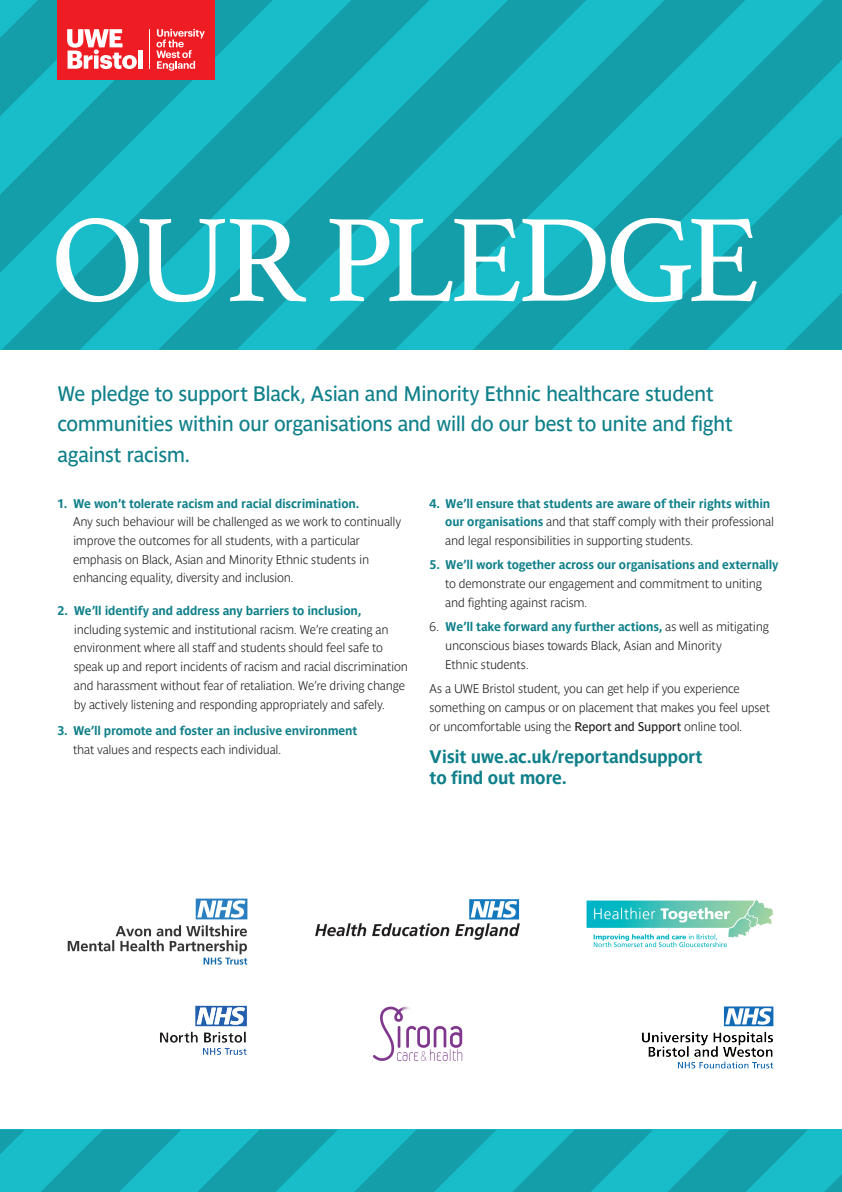
<style>
.page{position:relative;width:842px;height:1192px;background:#fff}
.page>*{position:absolute;margin:0;border:0;box-sizing:border-box;transform-origin:0 0}
.t1{font:124.8px "Athelas";letter-spacing:-.06em;color:#fff}
.t2{font:20.75px/30.4px "Parisine Pro";letter-spacing:-.025em;color:#0f808a}
.t3{font:700 18px/20.8px "Parisine Pro";letter-spacing:-.02em;color:#0f808a}
.t4{font:700 12.45px/18.7px "Parisine Pro Clair";letter-spacing:-.02em;color:#231f20}
.t5{font:700 12.45px "Parisine Pro";letter-spacing:-.015em;color:#0f808a}
.s1{font-family:"Parisine Pro";color:#0f808a}
.s2{font-family:"Parisine Pro Clair";color:#231f20}
.s3{font-family:"Parisine Pro";font-weight:400}
</style>
<div class="page">
<svg style="left:745px;top:0;width:97px;height:350px;background:#16adba"></svg>
<svg style="left:586px;top:0;width:159px;height:350px;background:#15adb9"></svg>
<svg style="left:430px;top:0;width:156px;height:350px;background:#15adb9"></svg>
<svg style="left:2px;top:0;width:428px;height:350px;background:#15adb9"></svg>
<svg style="left:0;top:0;width:273px;height:273px;background:#17adb9"></svg>
<div style="left:57px;top:1px;width:157px;height:78px;background:#ee1d23"></div>
<hr style="left:149px;top:29px;width:1px;height:40px;background:#fff">
<div style="left:138px;top:51px;width:5px;height:18px;background:#fff"></div>
<svg style="left:0;top:0;width:137px;height:116px"></svg>
<svg style="left:156px;top:29px;width:49px;height:42px"></svg>
<img style="left:67px;top:898px;width:181px;height:67px">
<img style="left:316px;top:899px;width:203px;height:41px">
<img style="left:586px;top:900px;width:187px;height:48px">
<img style="left:160px;top:1005px;width:87px;height:50px">
<img style="left:372px;top:1006px;width:91px;height:56px">
<img style="left:642px;top:1006px;width:132px;height:63px">
<div style="left:0;top:1130px;width:842px;height:62px;background:#19bdca"></div>
<svg style="left:824px;top:1174px;width:18px;height:18px"></svg>
<svg style="left:668px;top:1130px;width:139px;height:62px"></svg>
<svg style="left:0;top:1130px;width:653px;height:62px"></svg>
<h1 class="t1" style="left:51px;top:160px;width:712px">OUR PLEDGE</h1>
<h2 class="t2" style="left:57px;top:376px;width:677px">We pledge to support Black, Asian and Minority Ethnic healthcare student communities within our organisations and will do our best to unite and fight against racism.</h2>
<p class="t5" style="left:57px;top:494px;width:303px">1. We won’t tolerate racism and racial discrimination.</p>
<p class="t4" style="left:73px;top:511px;width:329px">Any such behaviour will be challenged as we work to continually improve the outcomes for all students, with a particular emphasis on Black, Asian and Minority Ethnic students in enhancing equality, diversity and inclusion.</p>
<p class="t5" style="left:57px;top:601px;width:305px">2. We’ll identify and address any barriers to inclusion,</p>
<p class="t4" style="left:74px;top:619px;width:336px">including systemic and institutional racism. We’re creating an environment where all staff and students should feel safe to speak up and report incidents of racism and racial discrimination and harassment without fear of retaliation. We’re driving change by actively listening and responding appropriately and safely.</p>
<p class="t5" style="left:57px;top:721px;width:302px">3. We’ll promote and foster an inclusive environment</p>
<p class="t4" style="left:73px;top:739px;width:210px">that values and respects each individual.</p>
<p class="t5" style="left:430px;top:494px;width:342px">4. We’ll ensure that students are aware of their rights within</p>
<p class="t4" style="left:445px;top:511px;width:330px"><span class="s1">our organisations</span> and that staff comply with their professional and legal responsibilities in supporting students.</p>
<p class="t5" style="left:430px;top:556px;width:350px">5. We’ll work together across our organisations and externally</p>
<p class="t4" style="left:445px;top:573px;width:318px">to demonstrate our engagement and commitment to uniting and fighting against racism.</p>
<p class="t5" style="left:430px;top:618px;width:341px"><span class="s2">6.</span> We’ll take forward any further actions, <span class="s2">as well as mitigating</span></p>
<p class="t4" style="left:445px;top:635px;width:278px">unconscious biases towards Black, Asian and Minority<br>Ethnic students.</p>
<p class="t4" style="left:430px;top:679px;width:342px">As a UWE Bristol student, you can get help if you experience something on campus or on placement that makes you feel upset or uncomfortable using the <span class="s3">Report and Support</span> online tool.</p>
<h3 class="t3" style="left:430px;top:745px;width:275px">Visit uwe.ac.uk/reportandsupport to find out more.</h3>
</div>
